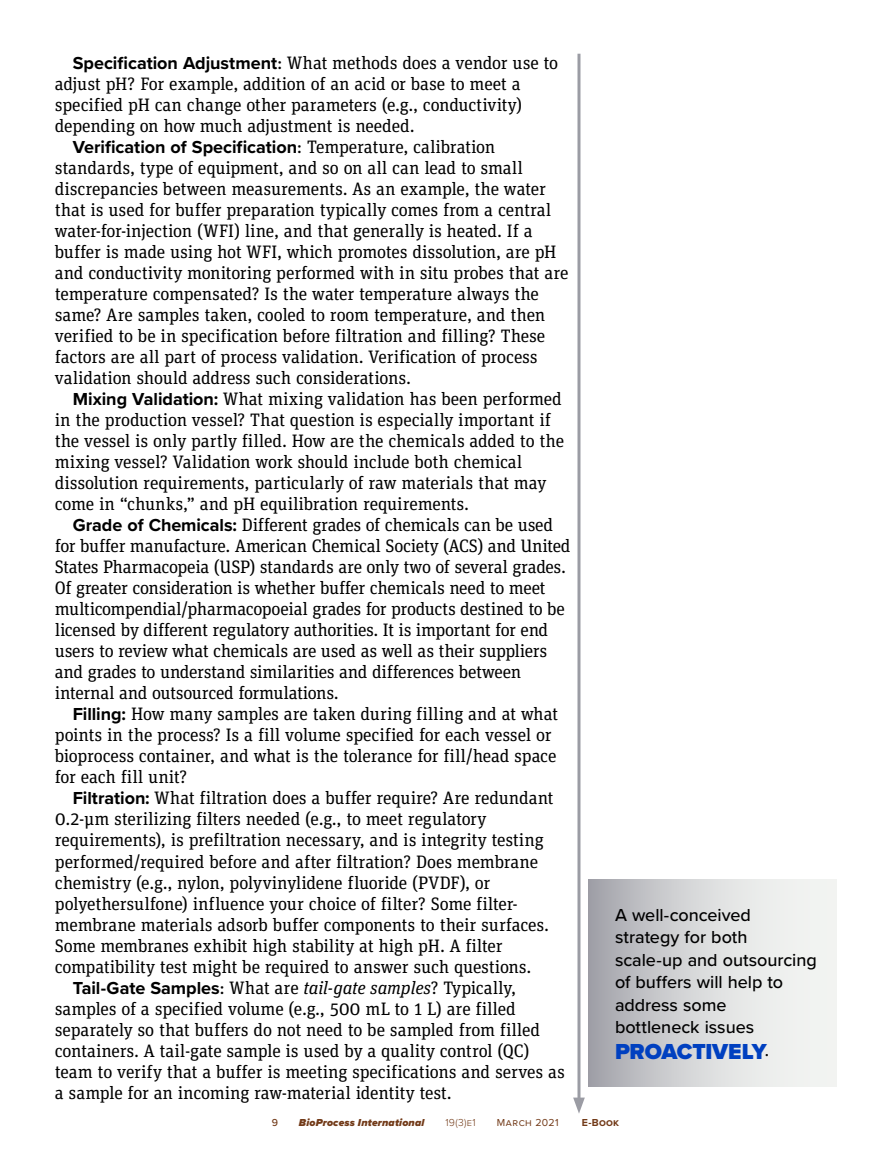
<style>
.page{position:relative;width:891px;height:1168px;background:#fff}
.page>*{position:absolute;margin:0;border:0;box-sizing:border-box;transform-origin:0 0}
.t1{font:900 22.5px "Proxima Nova";letter-spacing:-.01em;color:#0040c0}
.t2{font:18px/21px "Unit Slab Pro";letter-spacing:-.01em;color:#000}
.t3{font:500 18px/22.5px "Proxima Nova";color:#000}
.t4{font:700 18px "Proxima Nova";letter-spacing:-.005em;color:#000}
.t5{font:italic 900 10.5px "Proxima Nova";letter-spacing:.015em;color:#723a18}
.t6{font:10.5px "Proxima Nova";letter-spacing:.05em;color:#723a18}
.t7{font:300 10.5px "Proxima Nova";color:#723a18}
.t8{font:700 10.5px "Proxima Nova";color:#723a18}
.t9{font:500 10.5px "Proxima Nova";color:#723a18}
.s1{font-family:"Proxima Nova";font-weight:700}
.s2{font-family:"Unit Slab Pro";font-weight:400}
.s3{font-style:italic}
.s4{font-weight:500;font-size:18px;color:#000}
</style>
<div class="page">
<hr style="left:578px;top:54px;width:2px;height:1049px;background:#9b9ca4">
<svg style="left:573px;top:1097px;width:12px;height:16px"></svg>
<div style="left:588px;top:879px;width:249px;height:207px;background:linear-gradient(to right,#adadb3,#fff)"></div>
<p class="t2" style="left:55px;top:52px;width:505px;text-indent:18px"><span class="s1">Specification Adjustment</span>: What methods does a vendor use to adjust pH? For example, addition of an acid or base to meet a specified pH can change other parameters (e.g., conductivity) depending on how much adjustment is needed.</p>
<p class="t4" style="left:73px;top:134px;width:424px">Verification of Specification<span class="s2">: Temperature, calibration</span></p>
<p class="t2" style="left:55px;top:157px;width:515px">standards, type of equipment, and so on all can lead to small discrepancies between measurements. As an example, the water that is used for buffer preparation typically comes from a central water-for-injection (WFI) line, and that generally is heated. If a buffer is made using hot WFI, which promotes dissolution, are pH and conductivity monitoring performed with in situ probes that are temperature compensated? Is the water temperature always the same? Are samples taken, cooled to room temperature, and then verified to be in specification before filtration and filling? These factors are all part of process validation. Verification of process validation should address such considerations.</p>
<p class="t2" style="left:55px;top:388px;width:511px;text-indent:18px"><span class="s1">Mixing Validation:</span> What mixing validation has been performed in the production vessel? That question is especially important if the vessel is only partly filled. How are the chemicals added to the mixing vessel? Validation work should include both chemical dissolution requirements, particularly of raw materials that may come in “chunks,” and pH equilibration requirements.</p>
<p class="t2" style="left:55px;top:514px;width:517px;text-indent:18px"><span class="s1">Grade of Chemicals:</span> Different grades of chemicals can be used for buffer manufacture. American Chemical Society (ACS) and United States Pharmacopeia (USP) standards are only two of several grades.<br>Of greater consideration is whether buffer chemicals need to meet multicompendial/pharmacopoeial grades for products destined to be licensed by different regulatory authorities. It is important for end users to review what chemicals are used as well as their suppliers and grades to understand similarities and differences between internal and outsourced formulations.</p>
<p class="t2" style="left:55px;top:703px;width:505px;text-indent:18px"><span class="s1">Filling:</span> How many samples are taken during filling and at what points in the process? Is a fill volume specified for each vessel or bioprocess container, and what is the tolerance for fill/head space for each fill unit?</p>
<p class="t2" style="left:73px;top:787px;width:482px"><span class="s1">Filtration:</span> What filtration does a buffer require? Are redundant</p>
<p class="t2" style="left:55px;top:808px;width:433px">0.2-μm sterilizing filters needed (e.g., to meet regulatory</p>
<p class="t2" style="left:55px;top:829px;width:490px">requirements), is prefiltration necessary, and is integrity testing</p>
<p class="t2" style="left:55px;top:850px;width:485px">performed/required before and after filtration? Does membrane</p>
<p class="t2" style="left:55px;top:871px;width:437px">chemistry (e.g., nylon, polyvinylidene fluoride (PVDF), or</p>
<p class="t2" style="left:55px;top:892px;width:465px">polyethersulfone) influence your choice of filter? Some filter-</p>
<p class="t2" style="left:55px;top:913px;width:496px">membrane materials adsorb buffer components to their surfaces.</p>
<p class="t2" style="left:55px;top:934px;width:450px">Some membranes exhibit high stability at high pH. A filter</p>
<p class="t2" style="left:55px;top:955px;width:478px">compatibility test might be required to answer such questions.</p>
<p class="t2" style="left:73px;top:976px;width:445px"><span class="s1">Tail-Gate Samples</span>: What are <span class="s3">tail-gate samples</span>? Typically,</p>
<p class="t2" style="left:55px;top:997px;width:463px">samples of a specified volume (e.g., 500 mL to 1 L) are filled</p>
<p class="t2" style="left:55px;top:1018px;width:487px">separately so that buffers do not need to be sampled from filled</p>
<p class="t2" style="left:55px;top:1039px;width:476px">containers. A tail-gate sample is used by a quality control (QC)</p>
<p class="t2" style="left:55px;top:1060px;width:512px">team to verify that a buffer is meeting specifications and serves as</p>
<p class="t2" style="left:55px;top:1081px;width:399px">a sample for an incoming raw-material identity test.</p>
<p class="t3" style="left:615px;top:902px;width:203px">A well-conceived strategy for both scale-up and outsourcing of buffers will help to address some<br>bottleneck issues</p>
<p class="t1" style="left:615px;top:1034px;width:156px">PROACTIVELY<span class="s4">.</span></p>
<p class="t9" style="left:272px;top:1115px;width:8px">9</p>
<p class="t5" style="left:299px;top:1115px;width:127px">BioProcess International</p>
<p class="t7" style="left:445px;top:1115px;width:32px">19(3)e1</p>
<p class="t6" style="left:497px;top:1115px;width:64px">March 2021</p>
<p class="t8" style="left:582px;top:1115px;width:39px">E-Book</p>
</div>
